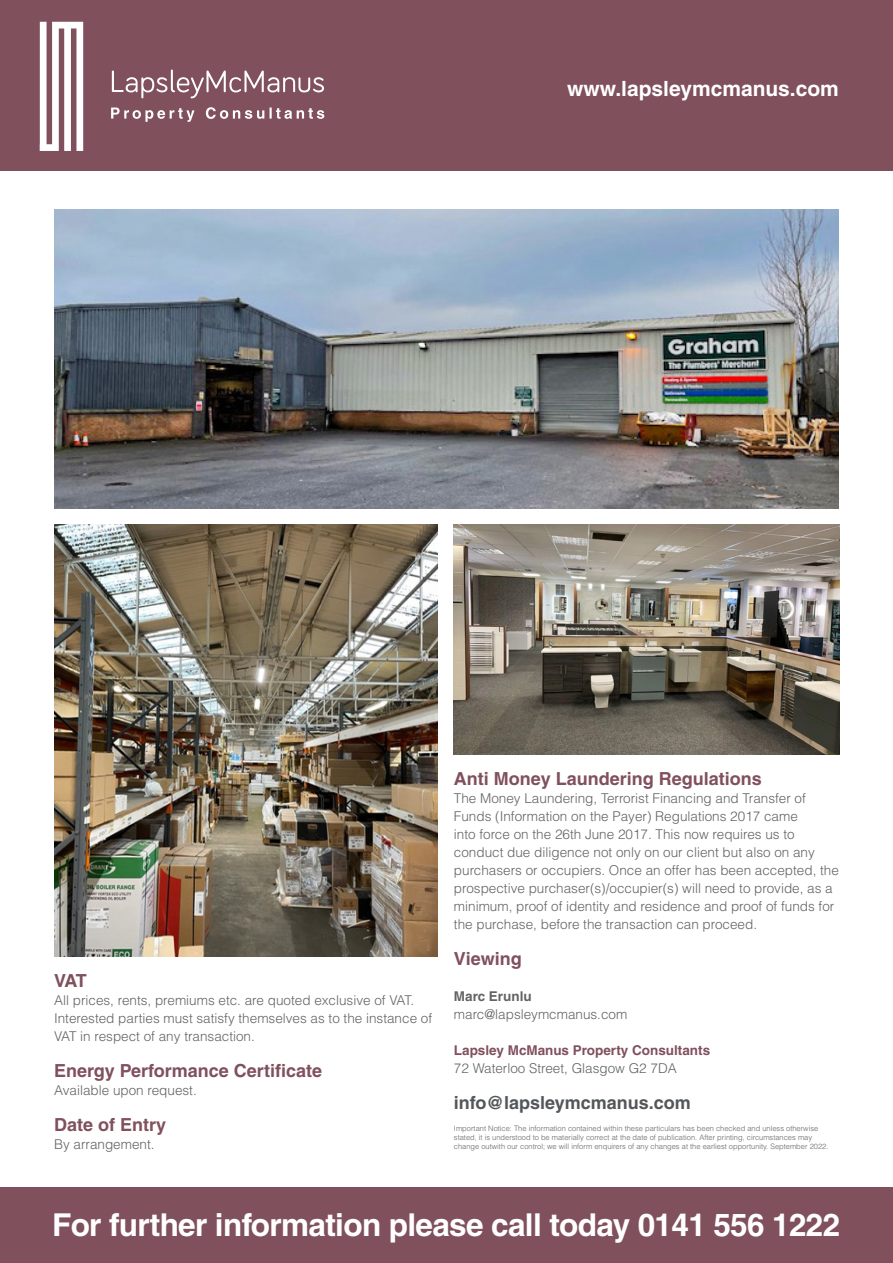
<style>
.page{position:relative;width:893px;height:1263px;background:#fff}
.page>*{position:absolute;margin:0;border:0;box-sizing:border-box;transform-origin:0 0}
.t1{font:700 31.5px "Helvetica LT";letter-spacing:-.02em;color:#fff}
.t2{font:700 21px "Helvetica LT";color:#fff}
.t3{font:700 18px "Helvetica LT";color:#80505d}
.t4{font:700 18px "Helvetica LT";color:#54575a}
.t5{font:300 13.5px/18px "Helvetica LT";color:#646363}
.t6{font:700 13.5px "Helvetica LT";color:#80505d}
.t7{font:700 13.5px "Helvetica LT";color:#646363}
.t8{font:300 7.5px/9px "Helvetica LT";color:#646363}
</style>
<div class="page">
<div style="left:0;top:0;width:893px;height:171px;background:#80505d"></div>
<svg style="left:40px;top:22px;width:43px;height:129px"></svg>
<div style="left:0;top:1188px;width:893px;height:75px;background:#80505d"></div>
<svg style="left:112px;top:70px;width:212px;height:28px"></svg>
<svg style="left:111px;top:107px;width:213px;height:15px"></svg>
<img style="left:54px;top:525px;width:384px;height:432px">
<img style="left:454px;top:525px;width:386px;height:230px">
<img style="left:54px;top:209px;width:785px;height:299px">
<h2 class="t2" style="left:567px;top:76px;width:273px">www.lapsleymcmanus.com</h2>
<h3 class="t3" style="left:54px;top:969px;width:34px">VAT</h3>
<p class="t5" style="left:54px;top:991px;width:380px">All prices, rents, premiums etc. are quoted exclusive of VAT.<br>Interested parties must satisfy themselves as to the instance of<br>VAT in respect of any transaction.</p>
<h3 class="t3" style="left:54px;top:1059px;width:270px">Energy Performance Certificate</h3>
<p class="t5" style="left:54px;top:1081px;width:144px">Available upon request.</p>
<h3 class="t3" style="left:54px;top:1113px;width:114px">Date of Entry</h3>
<p class="t5" style="left:54px;top:1135px;width:102px">By arrangement.</p>
<h3 class="t3" style="left:454px;top:767px;width:309px">Anti Money Laundering Regulations</h3>
<p class="t5" style="left:454px;top:789px;width:386px">The Money Laundering, Terrorist Financing and Transfer of Funds (Information on the Payer) Regulations 2017 came<br>into force on the 26th June 2017. This now requires us to conduct due diligence not only on our client but also on any purchasers or occupiers. Once an offer has been accepted, the prospective purchaser(s)/occupier(s) will need to provide, as a minimum, proof of identity and residence and proof of funds for the purchase, before the transaction can proceed.</p>
<h3 class="t3" style="left:454px;top:947px;width:69px">Viewing</h3>
<p class="t7" style="left:454px;top:988px;width:79px">Marc Erunlu</p>
<p class="t5" style="left:454px;top:1005px;width:175px">marc@lapsleymcmanus.com</p>
<p class="t6" style="left:454px;top:1042px;width:258px">Lapsley McManus Property Consultants</p>
<p class="t5" style="left:454px;top:1059px;width:224px">72 Waterloo Street, Glasgow G2 7DA</p>
<h3 class="t4" style="left:454px;top:1091px;width:238px">info@lapsleymcmanus.com</h3>
<p class="t8" style="left:454px;top:1124px;width:376px">Important Notice: The information contained within these particulars has been checked and unless otherwise stated, it is understood to be materially correct at the date of publication. After printing, circumstances may change outwith our control; we will inform enquirers of any changes at the earliest opportunity. September 2022.</p>
<h1 class="t1" style="left:52px;top:1205px;width:790px">For further information please call today 0141 556 1222</h1>
</div>
